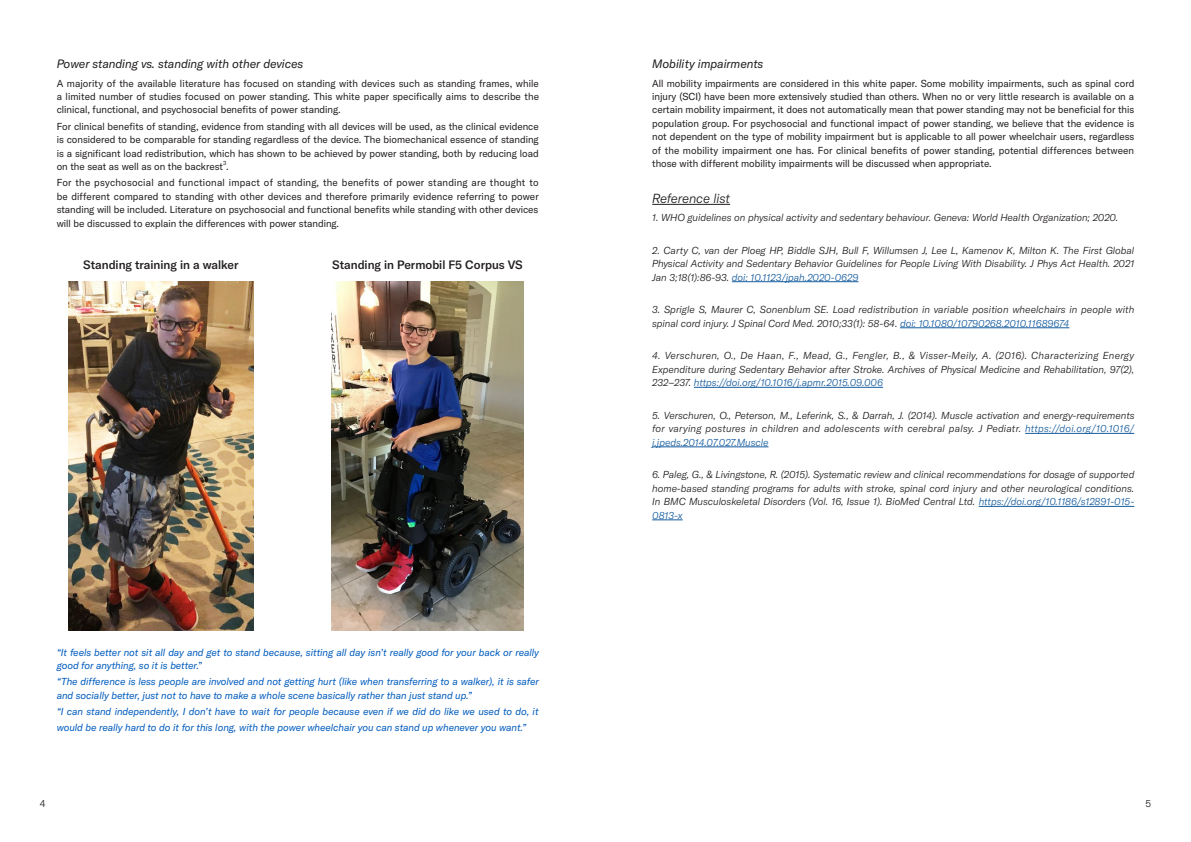
<style>
.page{position:relative;width:1191px;height:842px;background:#fff}
.page>*{position:absolute;margin:0;border:0;box-sizing:border-box;transform-origin:0 0}
.References_Head{font:italic 300 13px "GT America";color:#231f20}
.Sub_head_italic{font:italic 12px "GT America";color:#231f20}
.t1{font:500 12px "GT America";color:#231f20}
.Body{font:10px/13.5px "GT America";color:#231f20;text-align:justify}
.References_Body{font:italic 300 10px/13.5px "GT America";color:#231f20;text-align:justify}
.Body-2{font:italic 10px/13.5px "GT America";color:#005cbe}
.t2{font:300 10px "GT America";color:#231f20}
.Body-3{font:5.8px "GT America";color:#231f20}
.s1{color:#175d9e}
</style>
<div class="page">
<hr style="left:652px;top:204px;width:78px;height:1px;background:#231f20">
<hr style="left:732px;top:281px;width:126px;height:1px;background:#175d9e">
<hr style="left:900px;top:327px;width:169px;height:1px;background:#175d9e">
<hr style="left:694px;top:387px;width:189px;height:1px;background:#175d9e">
<hr style="left:1025px;top:433px;width:109px;height:1px;background:#175d9e">
<hr style="left:652px;top:447px;width:116px;height:1px;background:#175d9e">
<hr style="left:978px;top:506px;width:156px;height:1px;background:#175d9e">
<hr style="left:652px;top:520px;width:30px;height:1px;background:#175d9e">
<img style="left:331px;top:281px;width:193px;height:349px">
<img style="left:69px;top:281px;width:184px;height:349px">
<p class="Sub_head_italic" style="left:57px;top:57px;width:248px">Power standing vs. standing with other devices</p>
<p class="Body" style="left:57px;top:76px;width:484px">A majority of the available literature has focused on standing with devices such as standing frames, while a limited number of studies focused on power standing. This white paper specifically aims to describe the clinical, functional, and psychosocial benefits of power standing.</p>
<p class="Body" style="left:57px;top:119px;width:483px">For clinical benefits of standing, evidence from standing with all devices will be used, as the clinical evidence is considered to be comparable for standing regardless of the device. The biomechanical essence of standing is a significant load redistribution, which has shown to be achieved by power standing, both by reducing load on the seat as well as on the backrest .</p>
<p class="Body-3" style="left:223px;top:160px;width:5px">3</p>
<p class="Body" style="left:57px;top:176px;width:483px">For the psychosocial and functional impact of standing, the benefits of power standing are thought to be different compared to standing with other devices and therefore primarily evidence referring to power standing will be included. Literature on psychosocial and functional benefits while standing with other devices will be discussed to explain the differences with power standing.</p>
<p class="t1" style="left:83px;top:257px;width:157px">Standing training in a walker</p>
<p class="t1" style="left:332px;top:257px;width:192px">Standing in Permobil F5 Corpus VS</p>
<p class="Body-2" style="left:57px;top:645px;width:483px">“It feels better not sit all day and get to stand because, sitting all day isn’t really good for your back or really good for anything, so it is better.”</p>
<p class="Body-2" style="left:57px;top:675px;width:483px">“The difference is less people are involved and not getting hurt (like when transferring to a walker), it is safer and socially better, just not to have to make a whole scene basically rather than just stand up.”</p>
<p class="Body-2" style="left:57px;top:704px;width:483px;line-height:15.6px">“I can stand independently, I don’t have to wait for people because even if we did do like we used to do, it would be really hard to do it for this long, with the power wheelchair you can stand up whenever you want.”</p>
<p class="Sub_head_italic" style="left:652px;top:57px;width:112px">Mobility impairments</p>
<p class="Body" style="left:652px;top:76px;width:483px">All mobility impairments are considered in this white paper. Some mobility impairments, such as spinal cord injury (SCI) have been more extensively studied than others. When no or very little research is available on a certain mobility impairment, it does not automatically mean that power standing may not be beneficial for this population group. For psychosocial and functional impact of power standing, we believe that the evidence is not dependent on the type of mobility impairment but is applicable to all power wheelchair users, regardless of the mobility impairment one has. For clinical benefits of power standing, potential differences between those with different mobility impairments will be discussed when appropriate.</p>
<p class="References_Head" style="left:652px;top:191px;width:79px">Reference list</p>
<p class="References_Body" style="left:652px;top:211px;width:467px">1. WHO guidelines on physical activity and sedentary behaviour. Geneva: World Health Organization; 2020.</p>
<p class="References_Body" style="left:652px;top:243px;width:483px">2. Carty C, van der Ploeg HP, Biddle SJH, Bull F, Willumsen J, Lee L, Kamenov K, Milton K. The First Global Physical Activity and Sedentary Behavior Guidelines for People Living With Disability. J Phys Act Health. 2021<br>Jan 3;18(1):86-93. <span class="s1">doi: 10.1123/jpah.2020-0629</span></p>
<p class="References_Body" style="left:652px;top:303px;width:484px">3. Sprigle S, Maurer C, Sonenblum SE. Load redistribution in variable position wheelchairs in people with spinal cord injury. J Spinal Cord Med. 2010;33(1): 58-64. <span class="s1">doi: 10.1080/10790268.2010.11689674</span></p>
<p class="References_Body" style="left:652px;top:349px;width:483px">4. Verschuren, O., De Haan, F., Mead, G., Fengler, B., &amp; Visser-Meily, A. (2016). Characterizing Energy Expenditure during Sedentary Behavior after Stroke. Archives of Physical Medicine and Rehabilitation, 97(2), 232–237. <span class="s1">https://doi.org/10.1016/j.apmr.2015.09.006</span></p>
<p class="References_Body" style="left:652px;top:409px;width:484px">5. Verschuren, O., Peterson, M., Leferink, S., &amp; Darrah, J. (2014). Muscle activation and energy-requirements for varying postures in children and adolescents with cerebral palsy. J Pediatr. <span class="s1">https://doi.org/10.1016/ j.jpeds.2014.07.027.Muscle</span></p>
<p class="References_Body" style="left:652px;top:468px;width:483px">6. Paleg, G., &amp; Livingstone, R. (2015). Systematic review and clinical recommendations for dosage of supported home-based standing programs for adults with stroke, spinal cord injury and other neurological conditions.<br>In BMC Musculoskeletal Disorders (Vol. 16, Issue 1). BioMed Central Ltd. <span class="s1">https://doi.org/10.1186/s12891-015- 0813-x</span></p>
<p class="t2" style="left:40px;top:797px;width:7px">4</p>
<p class="t2" style="left:1145px;top:797px;width:7px">5</p>
</div>
